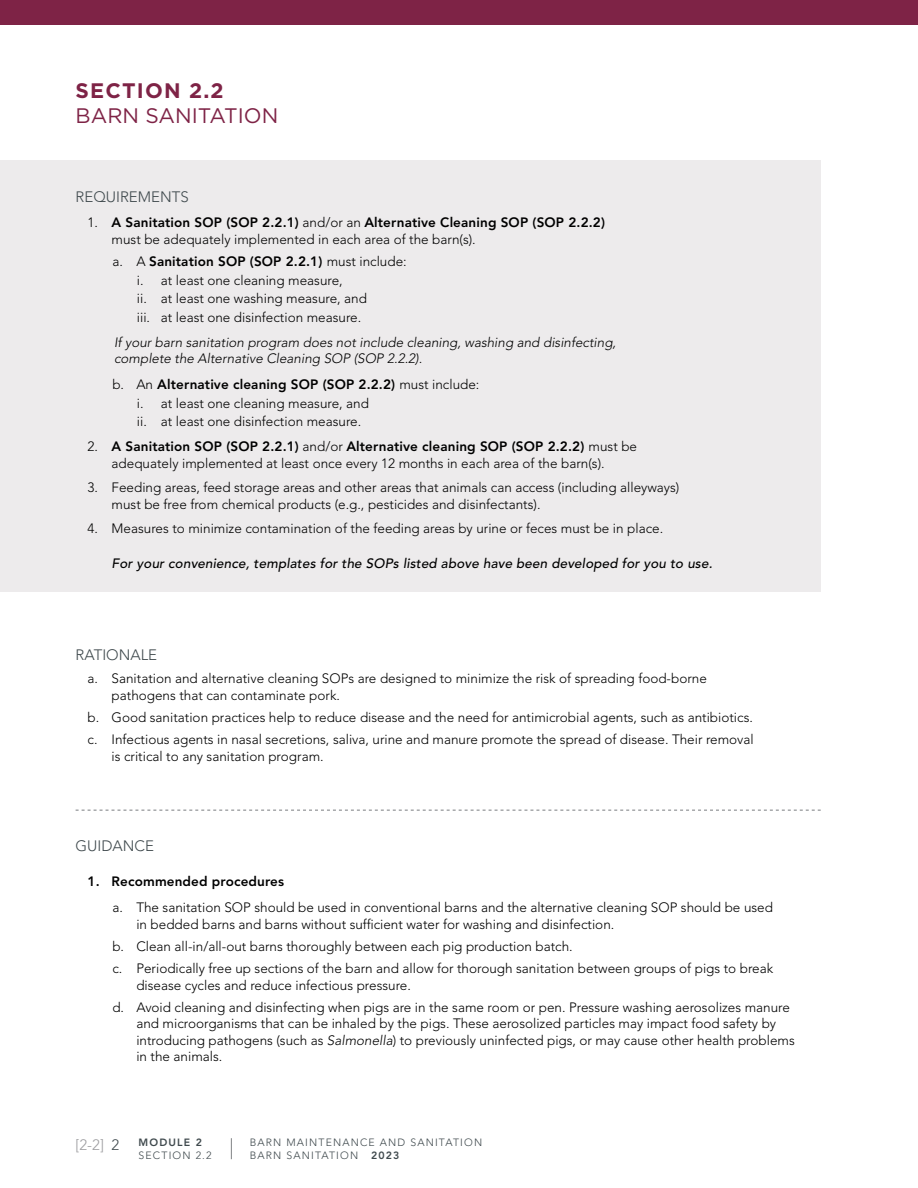
<style>
.page{position:relative;width:918px;height:1188px;background:#fff}
.page>*{position:absolute;margin:0;border:0;box-sizing:border-box;transform-origin:0 0}
.t1{font:21px "Gotham";color:#7e2346}
.t2{font:700 21px "Gotham";letter-spacing:.055em;color:#7e2346}
.t3{font:300 15px "Avenir LT Pro";color:#3f494d}
.t4{font:300 15px "Avenir LT Pro";color:#9e9ea1}
.t5{font:300 13.5px/16.5px "Avenir LT Pro";color:#000}
.t6{font:italic 300 13.5px/16.5px "Avenir LT Pro";color:#000}
.t7{font:italic 500 13.5px "Avenir LT Pro";letter-spacing:.01em;color:#000}
.t8{font:800 13.5px "Avenir LT Pro";letter-spacing:.01em;color:#000}
.t9{font:300 10.5px/12.6px "Avenir LT Pro";letter-spacing:.11em;color:#3f494d}
.t10{font:800 10.5px "Avenir LT Pro";letter-spacing:.11em;color:#3f494d}
.s1{font-weight:800}
.s2{font-style:italic}
.s3{color:#3f494d}
</style>
<div class="page">
<div style="left:0;top:0;width:918px;height:24px;background:#7e2346"></div>
<svg style="left:231px;top:1138px;width:1px;height:21px"></svg>
<div style="left:0;top:161px;width:821px;height:74px;background:#edebec"></div>
<div style="left:0;top:226px;width:821px;height:73px;background:#edebec"></div>
<div style="left:0;top:282px;width:821px;height:73px;background:#edebec"></div>
<div style="left:0;top:349px;width:821px;height:73px;background:#edebec"></div>
<div style="left:0;top:411px;width:821px;height:90px;background:#edebec"></div>
<div style="left:0;top:494px;width:821px;height:72px;background:#edebec"></div>
<div style="left:0;top:558px;width:821px;height:33px;background:#edebec"></div>
<svg style="left:76px;top:810px;width:745px;height:1px"></svg>
<h1 class="t2" style="left:76px;top:76px;width:150px">SECTION 2.2</h1>
<h1 class="t1" style="left:76px;top:102px;width:204px">BARN SANITATION</h1>
<p class="t3" style="left:76px;top:188px;width:115px">REQUIREMENTS</p>
<p class="t5" style="left:112px;top:214px;width:495px;text-indent:-24px">1. <span class="s1">A Sanitation SOP (SOP 2.2.1)</span> and/or an <span class="s1">Alternative Cleaning SOP (SOP 2.2.2) </span>must be adequately implemented in each area of the barn(s).</p>
<p class="t5" style="left:137px;top:252px;width:271px;line-height:18.6px;text-indent:-25px">a. A <span class="s1">Sanitation SOP (SOP 2.2.1)</span> must include: i. at least one cleaning measure,<br>ii. at least one washing measure, and<br>iii. at least one disinfection measure.</p>
<p class="t6" style="left:114px;top:334px;width:504px">If your barn sanitation program does not include cleaning, washing and disinfecting, complete the Alternative Cleaning SOP (SOP 2.2.2).</p>
<p class="t5" style="left:137px;top:375px;width:344px;line-height:18.6px;text-indent:-25px">b. An <span class="s1">Alternative cleaning SOP (SOP 2.2.2)</span> must include: i. at least one cleaning measure, and<br>ii. at least one disinfection measure.</p>
<p class="t5" style="left:112px;top:438px;width:527px;text-indent:-24px">2. <span class="s1">A Sanitation SOP (SOP 2.2.1)</span> and/or <span class="s1">Alternative cleaning SOP (SOP 2.2.2)</span> must be adequately implemented at least once every 12 months in each area of the barn(s).</p>
<p class="t5" style="left:112px;top:479px;width:569px;text-indent:-24px">3. Feeding areas, feed storage areas and other areas that animals can access (including alleyways) must be free from chemical products (e.g., pesticides and disinfectants).</p>
<p class="t5" style="left:88px;top:521px;width:577px">4. Measures to minimize contamination of the feeding areas by urine or feces must be in place.</p>
<p class="t7" style="left:112px;top:555px;width:602px">For your convenience, templates for the SOPs listed above have been developed for you to use.</p>
<p class="t3" style="left:76px;top:646px;width:83px">RATIONALE</p>
<p class="t5" style="left:112px;top:670px;width:597px;text-indent:-24px">a. Sanitation and alternative cleaning SOPs are designed to minimize the risk of spreading food-borne pathogens that can contaminate pork.</p>
<p class="t5" style="left:88px;top:706px;width:668px;line-height:22.2px">b. Good sanitation practices help to reduce disease and the need for antimicrobial agents, such as antibiotics. c. Infectious agents in nasal secretions, saliva, urine and manure promote the spread of disease. Their removal</p>
<p class="t5" style="left:112px;top:748px;width:214px">is critical to any sanitation program.</p>
<p class="t3" style="left:76px;top:837px;width:80px">GUIDANCE</p>
<p class="t8" style="left:88px;top:874px;width:198px">1. Recommended procedures</p>
<p class="t5" style="left:136px;top:899px;width:638px;text-indent:-24px">a. The sanitation SOP should be used in conventional barns and the alternative cleaning SOP should be used in bedded barns and barns without sufficient water for washing and disinfection.</p>
<p class="t5" style="left:112px;top:935px;width:662px;line-height:22.2px">b. Clean all-in/all-out barns thoroughly between each pig production batch.<br>c. Periodically free up sections of the barn and allow for thorough sanitation between groups of pigs to break</p>
<p class="t5" style="left:112px;top:974px;width:679px;line-height:22.2px;text-indent:24px">disease cycles and reduce infectious pressure.<br>d. Avoid cleaning and disinfecting when pigs are in the same room or pen. Pressure washing aerosolizes manure</p>
<p class="t5" style="left:136px;top:1016px;width:660px">and microorganisms that can be inhaled by the pigs. These aerosolized particles may impact food safety by introducing pathogens (such as <span class="s2">Salmonella</span>) to previously uninfected pigs, or may cause other health problems in the animals.</p>
<p class="t4" style="left:76px;top:1136px;width:45px">[2-2] <span class="s3">2</span></p>
<p class="t10" style="left:139px;top:1136px;width:65px">MODULE 2</p>
<p class="t9" style="left:139px;top:1149px;width:75px">SECTION 2.2</p>
<p class="t9" style="left:250px;top:1136px;width:234px">BARN MAINTENANCE AND SANITATION<br>BARN SANITATION <span class="s1">2023</span></p>
</div>
